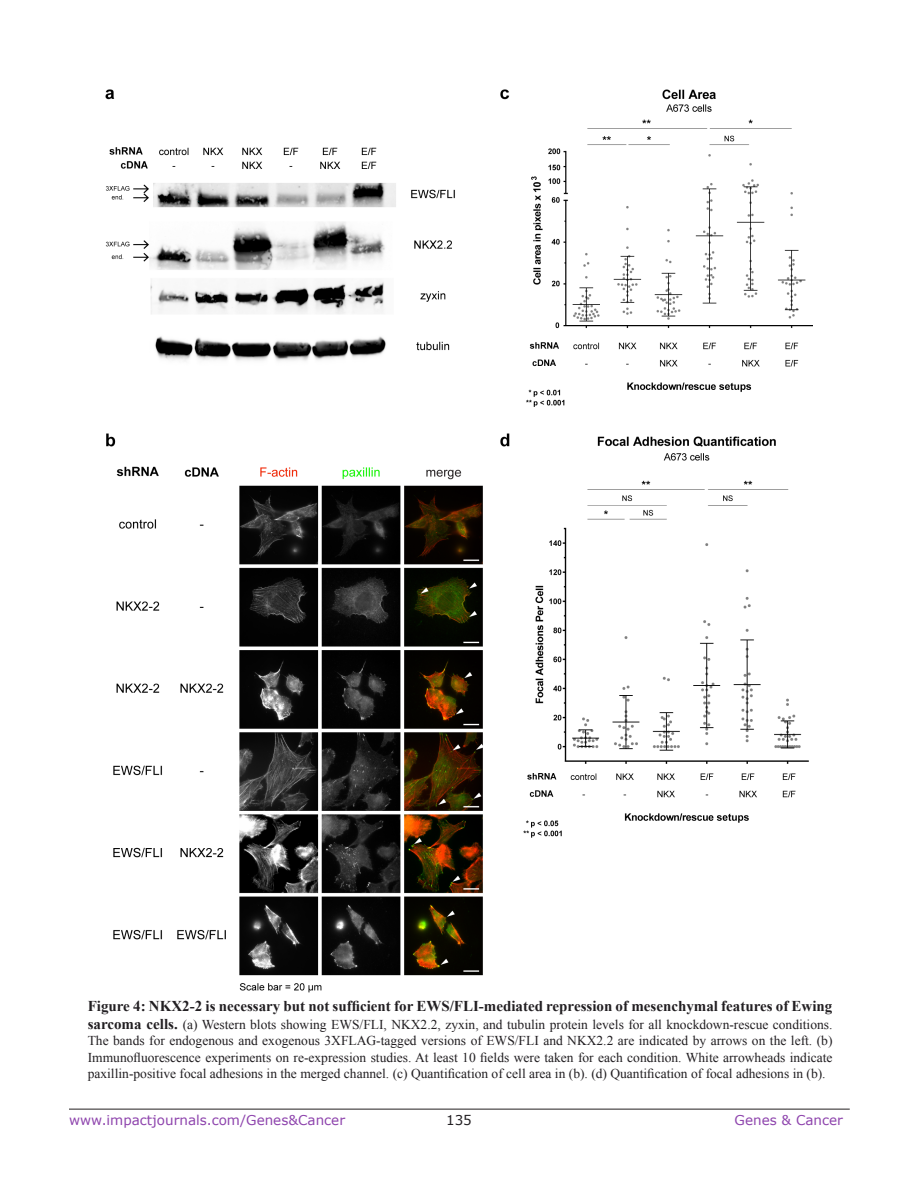
<style>
.page{position:relative;width:918px;height:1188px;background:#fff}
.page>*{position:absolute;margin:0;border:0;box-sizing:border-box;transform-origin:0 0}
.FigureText{font:700 15px "Times New Roman";color:#221f22}
.FigureText-2{font:13.5px/16.2px "Times New Roman";color:#221f22;text-align:justify}
.t1{font:13.5px "Verdana";color:#8e44ad}
.t2{font:13.5px "Verdana";color:#221f22}
.s1{font-weight:700;font-size:15px}
</style>
<div class="page">
<hr style="left:69px;top:1109px;width:781px;height:1px;background:#231f20">
<img style="left:106px;top:89px;width:706px;height:904px">
<p class="FigureText" style="left:88px;top:995px;width:746px">Figure 4: NKX2-2 is necessary but not sufficient for EWS/FLI-mediated repression of mesenchymal features of Ewing</p>
<p class="FigureText-2" style="left:88px;top:1016px;width:746px"><span class="s1">sarcoma cells.</span> (a) Western blots showing EWS/FLI, NKX2.2, zyxin, and tubulin protein levels for all knockdown-rescue conditions.<br>The bands for endogenous and exogenous 3XFLAG-tagged versions of EWS/FLI and NKX2.2 are indicated by arrows on the left. (b)<br>Immunofluorescence experiments on re-expression studies. At least 10 fields were taken for each condition. White arrowheads indicate paxillin-positive focal adhesions in the merged channel. (c) Quantification of cell area in (b). (d) Quantification of focal adhesions in (b).</p>
<p class="t1" style="left:69px;top:1111px;width:278px">www.impactjournals.com/Genes&amp;Cancer</p>
<p class="t2" style="left:446px;top:1111px;width:27px">135</p>
<p class="t1" style="left:735px;top:1111px;width:110px">Genes &amp; Cancer</p>
</div>
